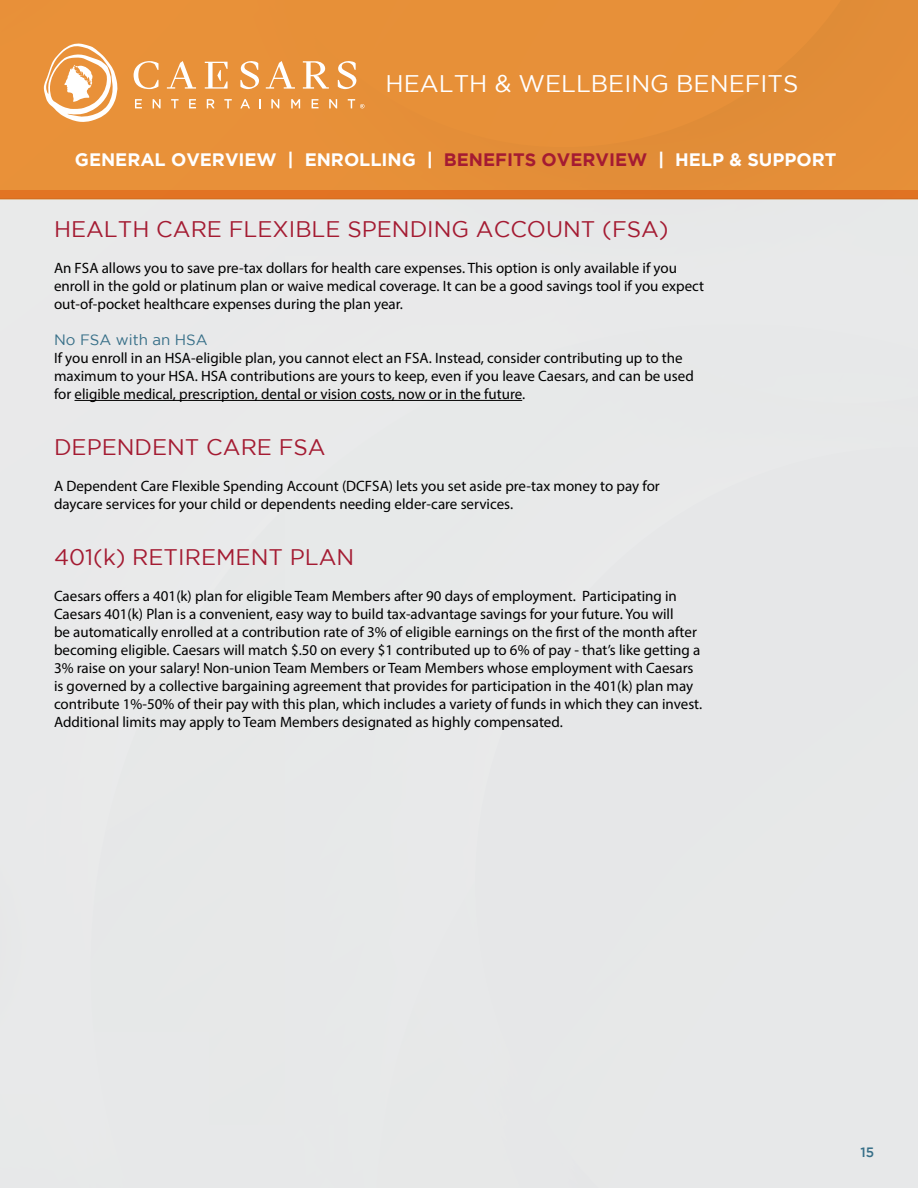
<style>
.page{position:relative;width:918px;height:1188px;background:#fff}
.page>*{position:absolute;margin:0;border:0;box-sizing:border-box;transform-origin:0 0}
.t1{font:24px "Gotham";color:#fff}
.t2{font:22.5px "Gotham";color:#a41b32}
.t3{font:700 18px "Gotham";color:#fff}
.t4{font:15px/18px "Myriad Pro";color:#000}
.t5{font:15px "Gotham";color:#376f88}
.t6{font:500 13.5px "Gotham";color:#376f88}
.s1{color:#a41b32}
</style>
<div class="page">
<div style="left:0;top:199px;width:918px;height:989px;background:#e7e8e9"></div>
<div style="left:0;top:0;width:918px;height:199px;background:#e79038"></div>
<div style="left:0;top:190px;width:918px;height:10px;background:#df7222"></div>
<svg style="left:205px;top:62px;width:23px;height:27px"></svg>
<svg style="left:266px;top:61px;width:29px;height:28px"></svg>
<svg style="left:303px;top:61px;width:26px;height:28px"></svg>
<svg style="left:240px;top:61px;width:19px;height:28px"></svg>
<svg style="left:338px;top:61px;width:18px;height:28px"></svg>
<svg style="left:43px;top:43px;width:153px;height:79px"></svg>
<svg style="left:207px;top:99px;width:8px;height:9px"></svg>
<svg style="left:224px;top:99px;width:8px;height:9px"></svg>
<svg style="left:240px;top:99px;width:10px;height:9px"></svg>
<svg style="left:259px;top:99px;width:2px;height:9px"></svg>
<svg style="left:271px;top:99px;width:8px;height:9px"></svg>
<svg style="left:291px;top:99px;width:9px;height:9px"></svg>
<svg style="left:312px;top:99px;width:7px;height:9px"></svg>
<svg style="left:329px;top:99px;width:8px;height:9px"></svg>
<svg style="left:348px;top:99px;width:16px;height:9px"></svg>
<hr style="left:75px;top:400px;width:447px;height:1px;background:#000">
<h1 class="t1" style="left:386px;top:70px;width:414px">HEALTH &amp; WELLBEING BENEFITS</h1>
<p class="t3" style="left:75px;top:150px;width:763px">GENERAL OVERVIEW | ENROLLING | <span class="s1">BENEFITS OVERVIEW</span> | HELP &amp; SUPPORT</p>
<h2 class="t2" style="left:54px;top:217px;width:616px">HEALTH CARE FLEXIBLE SPENDING ACCOUNT (FSA)</h2>
<p class="t4" style="left:54px;top:259px;width:652px">An FSA allows you to save pre-tax dollars for health care expenses. This option is only available if you enroll in the gold or platinum plan or waive medical coverage. It can be a good savings tool if you expect out-of-pocket healthcare expenses during the plan year.</p>
<p class="t5" style="left:54px;top:331px;width:155px">No FSA with an HSA</p>
<p class="t4" style="left:54px;top:349px;width:641px">If you enroll in an HSA-eligible plan, you cannot elect an FSA. Instead, consider contributing up to the maximum to your HSA. HSA contributions are yours to keep, even if you leave Caesars, and can be used for eligible medical, prescription, dental or vision costs, now or in the future.</p>
<h2 class="t2" style="left:54px;top:435px;width:273px">DEPENDENT CARE FSA</h2>
<p class="t4" style="left:54px;top:477px;width:607px">A Dependent Care Flexible Spending Account (DCFSA) lets you set aside pre-tax money to pay for daycare services for your child or dependents needing elder-care services.</p>
<h2 class="t2" style="left:54px;top:545px;width:302px">401(k) RETIREMENT PLAN</h2>
<p class="t4" style="left:54px;top:587px;width:650px">Caesars offers a 401(k) plan for eligible Team Members after 90 days of employment. Participating in Caesars 401(k) Plan is a convenient, easy way to build tax-advantage savings for your future. You will<br>be automatically enrolled at a contribution rate of 3% of eligible earnings on the first of the month after becoming eligible. Caesars will match $.50 on every $1 contributed up to 6% of pay - that’s like getting a 3% raise on your salary! Non-union Team Members or Team Members whose employment with Caesars is governed by a collective bargaining agreement that provides for participation in the 401(k) plan may contribute 1%-50% of their pay with this plan, which includes a variety of funds in which they can invest.<br>Additional limits may apply to Team Members designated as highly compensated.</p>
<p class="t6" style="left:861px;top:1145px;width:15px">15</p>
</div>
